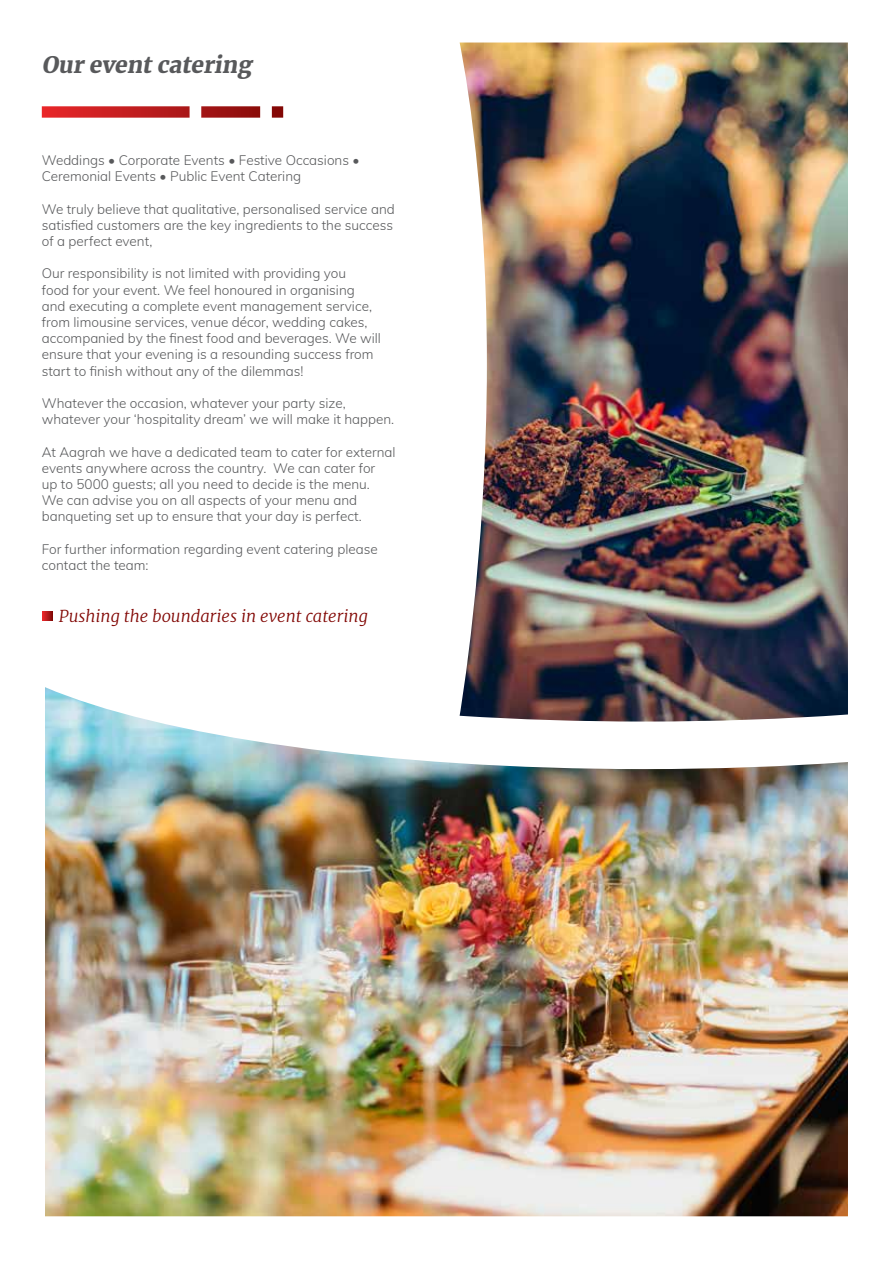
<style>
.page{position:relative;width:893px;height:1263px;background:#fff}
.page>*{position:absolute;margin:0;border:0;box-sizing:border-box;transform-origin:0 0}
.t1{font:italic 900 22.5px "Merriweather";color:#58595b}
.t2{font:italic 300 16.5px "Merriweather";color:#810603}
.t3{font:300 13.5px/16.2px "Muli";color:#58595b}
</style>
<div class="page">
<img style="left:460px;top:43px;width:388px;height:644px">
<svg style="left:42px;top:106px;width:241px;height:12px;background:#c13b3c"></svg>
<svg style="left:43px;top:611px;width:9px;height:10px"></svg>
<img style="left:45px;top:687px;width:803px;height:529px">
<h1 class="t1" style="left:42px;top:49px;width:216px">Our event catering</h1>
<p class="t3" style="left:42px;top:151px;width:319px">Weddings • Corporate Events • Festive Occasions •<br>Ceremonial Events • Public Event Catering</p>
<p class="t3" style="left:42px;top:200px;width:354px">We truly believe that qualitative, personalised service and satisfied customers are the key ingredients to the success of a perfect event,</p>
<p class="t3" style="left:42px;top:265px;width:341px">Our responsibility is not limited with providing you<br>food for your event. We feel honoured in organising and executing a complete event management service, from limousine services, venue décor, wedding cakes, accompanied by the finest food and beverages. We will ensure that your evening is a resounding success from start to finish without any of the dilemmas!</p>
<p class="t3" style="left:42px;top:394px;width:354px">Whatever the occasion, whatever your party size, whatever your ‘hospitality dream’ we will make it happen.</p>
<p class="t3" style="left:42px;top:443px;width:355px">At Aagrah we have a dedicated team to cater for external events anywhere across the country. We can cater for<br>up to 5000 guests; all you need to decide is the menu.<br>We can advise you on all aspects of your menu and banqueting set up to ensure that your day is perfect.</p>
<p class="t3" style="left:42px;top:540px;width:337px">For further information regarding event catering please contact the team:</p>
<p class="t2" style="left:59px;top:605px;width:311px">Pushing the boundaries in event catering</p>
</div>
